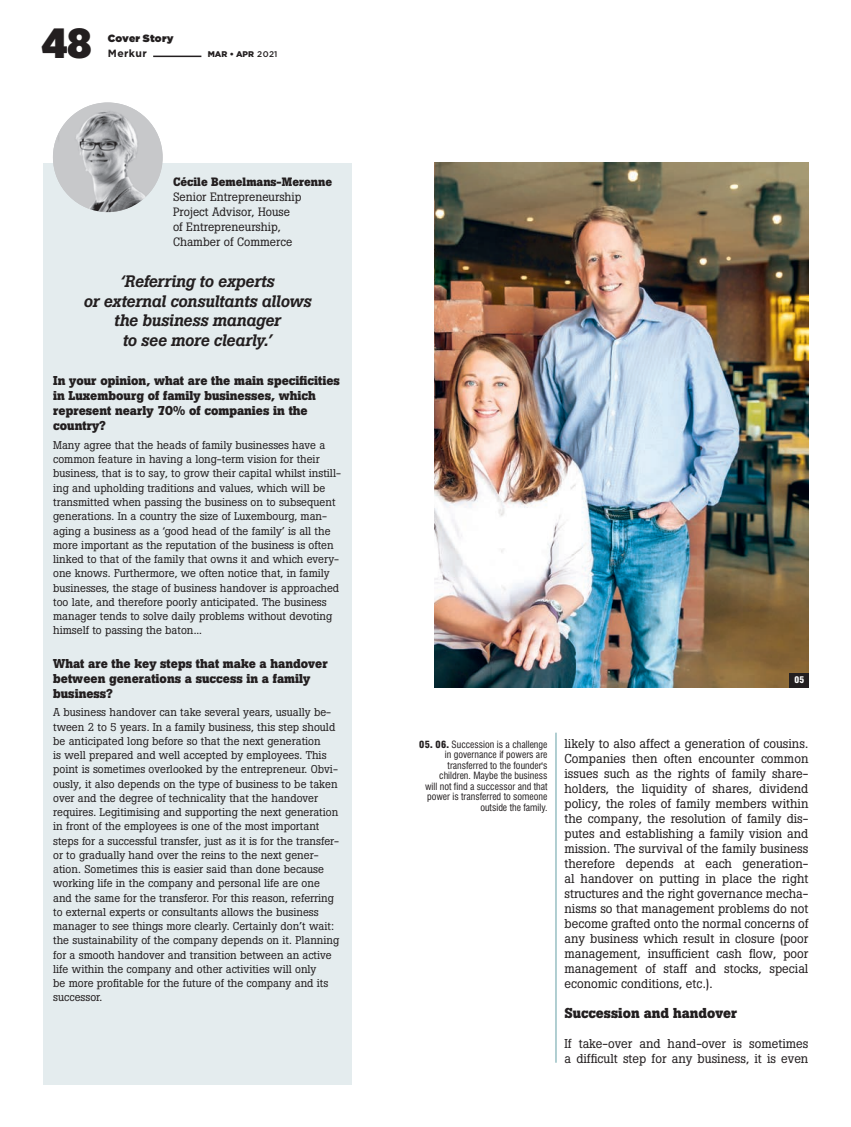
<style>
.page{position:relative;width:851px;height:1127px;background:#fff}
.page>*{position:absolute;margin:0;border:0;box-sizing:border-box;transform-origin:0 0}
.t1{font:900 42px "Gotham Narrow";color:#231f20}
.t2{font:italic 500 16.5px/19.5px "Boton";letter-spacing:-.015em;color:#231f20;text-align:center}
.t3{font:700 14.25px "Boton";color:#231f20}
.t4{font:12.75px/15px "Boton";color:#231f20;text-align:justify}
.t5{font:700 12.75px/15px "Boton";color:#231f20}
.t6{font:12px/15px "Boton";color:#231f20}
.t7{font:700 12px "Boton";color:#231f20}
.t8{font:11.25px/14.2px "Boton";color:#231f20}
.t9{font:10.5px "Gotham Ultra";letter-spacing:.02em;color:#231f20}
.t10{font:700 10.5px "Gotham";letter-spacing:.035em;color:#231f20}
.t11{font:condensed 9.75px/10.5px "Swiss 721 BT";color:#231f20;text-align:right}
.t12{font:900 condensed 9px "Swiss 721 BT";color:#fff}
.t13{font:900 8.25px "Gotham";color:#231f20}
.s1{font-weight:500}
.s2{font-weight:900}
</style>
<div class="page">
<hr style="left:153px;top:56px;width:48px;height:1px;background:#231f20">
<img style="left:434px;top:163px;width:374px;height:525px">
<hr style="left:555px;top:733px;width:1px;height:330px;background:#65a0a6">
<div style="left:43px;top:163px;width:308px;height:921px;background:#e4ecee"></div>
<img style="left:53px;top:102px;width:110px;height:110px;border-radius:55px">
<div style="left:789px;top:673px;width:19px;height:14px;background:#231f20"></div>
<h1 class="t1" style="left:42px;top:14px;width:51px">48</h1>
<p class="t9" style="left:108px;top:33px;width:67px">Cover Story</p>
<p class="t10" style="left:108px;top:48px;width:40px">Merkur</p>
<p class="t13" style="left:208px;top:50px;width:71px">MAR • APR <span class="s1">2021</span></p>
<p class="t7" style="left:173px;top:175px;width:160px">Cécile Bemelmans-Merenne</p>
<p class="t6" style="left:173px;top:190px;width:130px">Senior Entrepreneurship<br>Project Advisor, House of Entrepreneurship,<br>Chamber of Commerce</p>
<h2 class="t2" style="left:83px;top:272px;width:229px">‘Referring to experts<br>or external consultants allows the business manager<br>to see more clearly.’</h2>
<p class="t5" style="left:53px;top:373px;width:288px">In your opinion, what are the main specificities in Luxembourg of family businesses, which represent nearly 70% of companies in the country?</p>
<p class="t8" style="left:53px;top:438px;width:289px">Many agree that the heads of family businesses have a common feature in having a long-term vision for their business, that is to say, to grow their capital whilst instill&shy;ing and upholding traditions and values, which will be transmitted when passing the business on to subsequent generations. In a country the size of Luxembourg, man&shy;aging a business as a ‘good head of the family’ is all the more important as the reputation of the business is often linked to that of the family that owns it and which every&shy;one knows. Furthermore, we often notice that, in family businesses, the stage of business handover is approached too late, and therefore poorly anticipated. The business manager tends to solve daily problems without devoting himself to passing the baton...</p>
<p class="t5" style="left:53px;top:656px;width:276px">What are the key steps that make a handover between generations a success in a family business?</p>
<p class="t8" style="left:53px;top:705px;width:287px">A business handover can take several years, usually be&shy;tween 2 to 5 years. In a family business, this step should be anticipated long before so that the next generation<br>is well prepared and well accepted by employees. This point is sometimes overlooked by the entrepreneur. Obvi&shy;ously, it also depends on the type of business to be taken over and the degree of technicality that the handover requires. Legitimising and supporting the next generation in front of the employees is one of the most important steps for a successful transfer, just as it is for the transfer&shy;or to gradually hand over the reins to the next gener&shy;ation. Sometimes this is easier said than done because working life in the company and personal life are one and the same for the transferor. For this reason, referring to external experts or consultants allows the business manager to see things more clearly. Certainly don’t wait: the sustainability of the company depends on it. Planning for a smooth handover and transition between an active life within the company and other activities will only<br>be more profitable for the future of the company and its successor.</p>
<p class="t12" style="left:794px;top:674px;width:11px">05</p>
<p class="t11" style="left:419px;top:739px;width:130px"><span class="s2">05. 06.</span> Succession is a challenge in governance if powers are transferred to the founder's children. Maybe the business<br>will not find a successor and that power is transferred to someone outside the family.</p>
<p class="t4" style="left:564px;top:736px;width:245px">likely to also affect a generation of cousins.<br>Companies then often encounter common issues such as the rights of family share&shy;holders, the liquidity of shares, dividend policy, the roles of family members within the company, the resolution of family dis&shy;putes and establishing a family vision and mission. The survival of the family business therefore depends at each generation&shy;al handover on putting in place the right structures and the right governance mecha&shy;nisms so that management problems do not become grafted onto the normal concerns of any business which result in closure (poor management, insufficient cash flow, poor management of staff and stocks, special economic conditions, etc.).</p>
<p class="t3" style="left:564px;top:1004px;width:174px">Succession and handover</p>
<p class="t4" style="left:564px;top:1036px;width:245px">If take-over and hand-over is sometimes a difficult step for any business, it is even</p>
</div>
